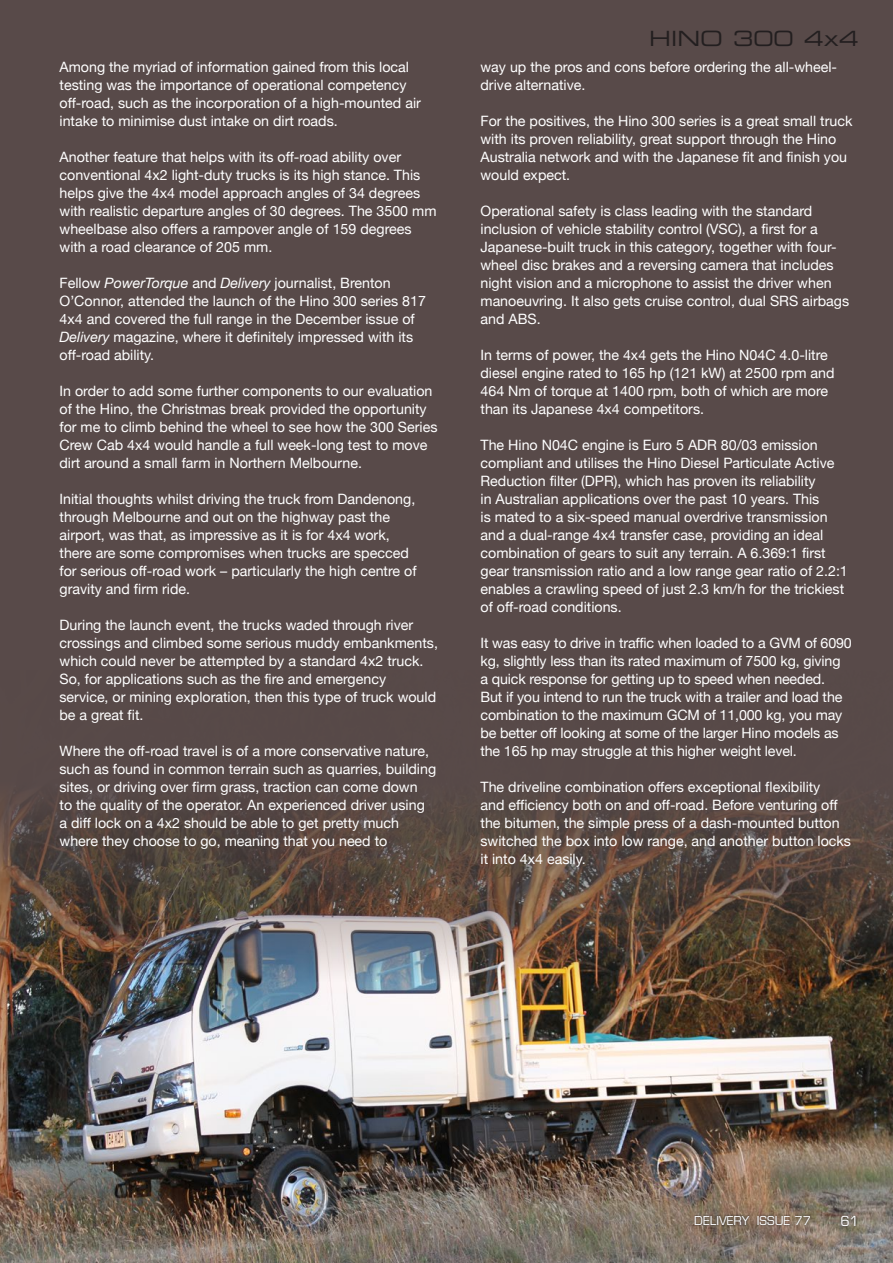
<style>
.page{position:relative;width:893px;height:1263px;background:#584a49}
.page>*{position:absolute;margin:0;border:0;box-sizing:border-box;transform-origin:0 0}
.Page_Title_-_Right{font:21px "Eurostile LT Std Ex 2";color:#231f20}
.Body_Text{font:14.25px/18px "Helvetica Neue";color:#fff}
.t1{font:13.5px "Eurostile LT Std";color:#fff}
.t2{font:12px "Eurostile LT Std";color:#fff}
.s1{font-style:italic}
</style>
<div class="page">
<img style="left:0;top:792px;width:893px;height:471px">
<div style="left:693px;top:1214px;width:58px;height:13px;background:#231f20;opacity:.75"></div>
<div style="left:756px;top:1214px;width:56px;height:13px;background:#231f20;opacity:.75"></div>
<div style="left:840px;top:1214px;width:17px;height:14px;background:#231f20;opacity:.75"></div>
<p class="Body_Text" style="left:60px;top:59px;width:363px">Among the myriad of information gained from this local testing was the importance of operational competency off-road, such as the incorporation of a high-mounted air intake to minimise dust intake on dirt roads.</p>
<p class="Body_Text" style="left:60px;top:149px;width:378px">Another feature that helps with its off-road ability over conventional 4x2 light-duty trucks is its high stance. This helps give the 4x4 model approach angles of 34 degrees with realistic departure angles of 30 degrees. The 3500 mm wheelbase also offers a rampover angle of 159 degrees with a road clearance of 205 mm.</p>
<p class="Body_Text" style="left:60px;top:275px;width:368px">Fellow <span class="s1">PowerTorque</span> and <span class="s1">Delivery</span> journalist, Brenton O’Connor, attended the launch of the Hino 300 series 817<br>4x4 and covered the full range in the December issue of <span class="s1">Delivery</span> magazine, where it definitely impressed with its off-road ability.</p>
<p class="Body_Text" style="left:60px;top:383px;width:379px">In order to add some further components to our evaluation of the Hino, the Christmas break provided the opportunity for me to climb behind the wheel to see how the 300 Series Crew Cab 4x4 would handle a full week-long test to move dirt around a small farm in Northern Melbourne.</p>
<p class="Body_Text" style="left:60px;top:491px;width:359px">Initial thoughts whilst driving the truck from Dandenong, through Melbourne and out on the highway past the airport, was that, as impressive as it is for 4x4 work, there are some compromises when trucks are specced for serious off-road work – particularly the high centre of gravity and firm ride.</p>
<p class="Body_Text" style="left:60px;top:617px;width:380px">During the launch event, the trucks waded through river crossings and climbed some serious muddy embankments, which could never be attempted by a standard 4x2 truck.<br>So, for applications such as the fire and emergency service, or mining exploration, then this type of truck would be a great fit.</p>
<p class="Body_Text" style="left:60px;top:743px;width:378px">Where the off-road travel is of a more conservative nature, such as found in common terrain such as quarries, building sites, or driving over firm grass, traction can come down<br>to the quality of the operator. An experienced driver using<br>a diff lock on a 4x2 should be able to get pretty much where they choose to go, meaning that you need to</p>
<p class="Page_Title_-_Right" style="left:649px;top:24px;width:211px">HINO 300 4x4</p>
<p class="Body_Text" style="left:480px;top:59px;width:358px">way up the pros and cons before ordering the all-wheel&shy;drive alternative.</p>
<p class="Body_Text" style="left:480px;top:113px;width:373px">For the positives, the Hino 300 series is a great small truck with its proven reliability, great support through the Hino Australia network and with the Japanese fit and finish you would expect.</p>
<p class="Body_Text" style="left:480px;top:203px;width:370px">Operational safety is class leading with the standard inclusion of vehicle stability control (VSC), a first for a Japanese-built truck in this category, together with four&shy;wheel disc brakes and a reversing camera that includes night vision and a microphone to assist the driver when manoeuvring. It also gets cruise control, dual SRS airbags and ABS.</p>
<p class="Body_Text" style="left:480px;top:347px;width:356px">In terms of power, the 4x4 gets the Hino N04C 4.0-litre diesel engine rated to 165 hp (121 kW) at 2500 rpm and 464 Nm of torque at 1400 rpm, both of which are more than its Japanese 4x4 competitors.</p>
<p class="Body_Text" style="left:480px;top:437px;width:369px">The Hino N04C engine is Euro 5 ADR 80/03 emission compliant and utilises the Hino Diesel Particulate Active Reduction filter (DPR), which has proven its reliability<br>in Australian applications over the past 10 years. This<br>is mated to a six-speed manual overdrive transmission and a dual-range 4x4 transfer case, providing an ideal combination of gears to suit any terrain. A 6.369:1 first gear transmission ratio and a low range gear ratio of 2.2:1 enables a crawling speed of just 2.3 km/h for the trickiest of off-road conditions.</p>
<p class="Body_Text" style="left:480px;top:635px;width:373px">It was easy to drive in traffic when loaded to a GVM of 6090 kg, slightly less than its rated maximum of 7500 kg, giving<br>a quick response for getting up to speed when needed.<br>But if you intend to run the truck with a trailer and load the combination to the maximum GCM of 11,000 kg, you may be better off looking at some of the larger Hino models as the 165 hp may struggle at this higher weight level.</p>
<p class="Body_Text" style="left:480px;top:779px;width:372px">The driveline combination offers exceptional flexibility<br>and efficiency both on and off-road. Before venturing off the bitumen, the simple press of a dash-mounted button switched the box into low range, and another button locks it into 4x4 easily.</p>
<p class="t2" style="left:694px;top:1213px;width:118px">DELIVERY ISSUE 77</p>
<p class="t1" style="left:840px;top:1213px;width:20px">61</p>
</div>
